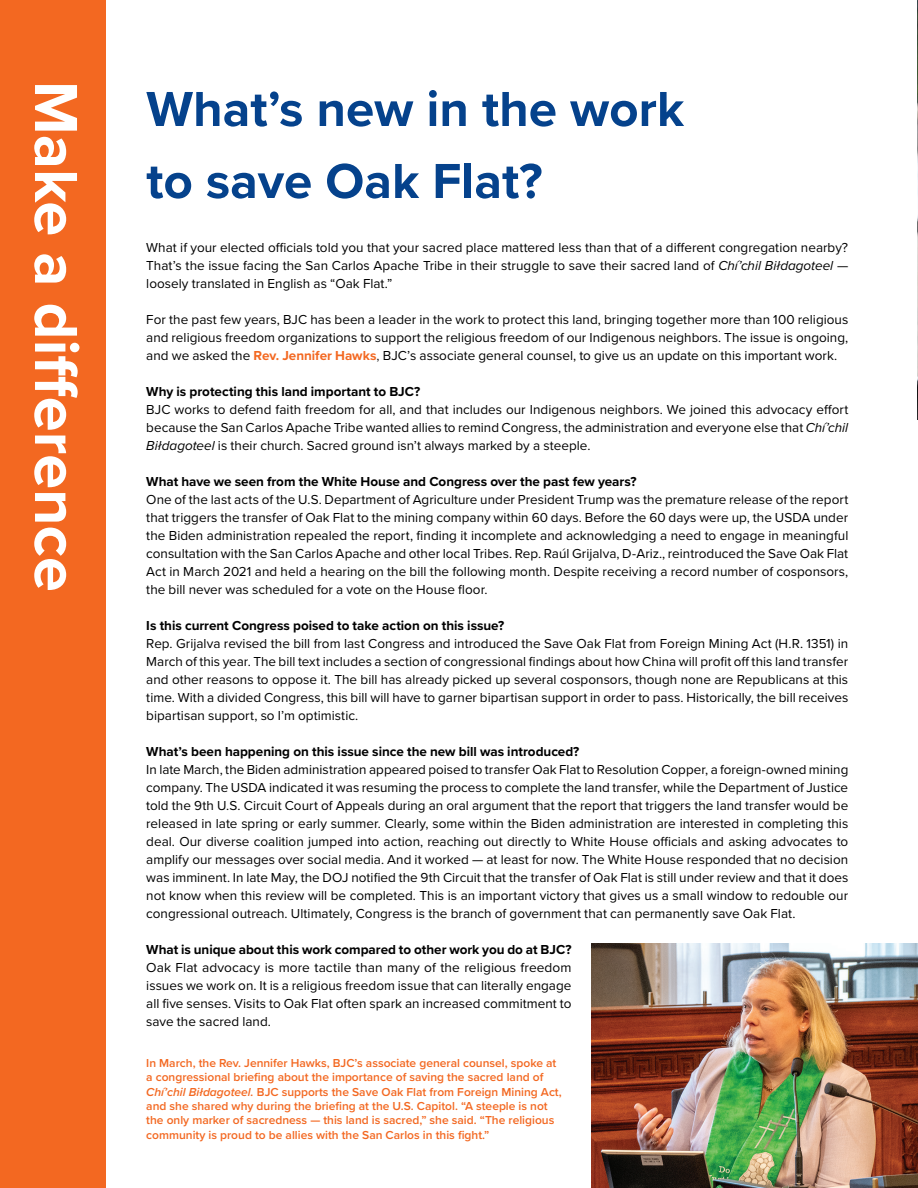
<style>
.page{position:relative;width:918px;height:1188px;background:#fff}
.page>*{position:absolute;margin:0;border:0;box-sizing:border-box;transform-origin:0 0}
.Headline-1-Large{font:700 63px "Proxima Nova";color:#fff}
.Headline-1-Large-2{font:700 51px/72px "Proxima Nova";color:#05428c}
.Body-Text-Full-Justi{font:13.5px/18px "Proxima Nova";color:#000;text-align:justify}
.Body-Text-Full-Justi-2{font:700 13.5px "Proxima Nova";color:#000}
.Paragraph_Style_2{font:600 12px/14.4px "Proxima Nova";color:#f36821}
.s1{font-style:italic}
.s2{font-weight:700;color:#f36821}
.s3{color:#231f20}
</style>
<div class="page">
<img style="left:917px;top:0;width:1px;height:420px">
<div style="left:0;top:0;width:106px;height:1188px;background:#f36821"></div>
<img style="left:592px;top:944px;width:325px;height:244px">
<p class="Headline-1-Large" style="left:103px;top:81px;width:512px;rotate:90deg">Make a difference</p>
<p class="Headline-1-Large-2" style="left:146px;top:72px;width:539px">What’s new in the work to save Oak Flat?</p>
<p class="Body-Text-Full-Justi" style="left:146px;top:238px;width:704px">What if your elected officials told you that your sacred place mattered less than that of a different congregation nearby?<br>That’s the issue facing the San Carlos Apache Tribe in their struggle to save their sacred land of <span class="s1">Chí’chil Biłdagoteel</span> — loosely translated in English as “Oak Flat.”</p>
<p class="Body-Text-Full-Justi" style="left:146px;top:310px;width:704px">For the past few years, BJC has been a leader in the work to protect this land, bringing together more than 100 religious and religious freedom organizations to support the religious freedom of our Indigenous neighbors. The issue is ongoing, and we asked the <span class="s2">Rev. Jennifer Hawks</span><span class="s3">,</span> BJC’s associate general counsel, to give us an update on this important work.</p>
<p class="Body-Text-Full-Justi-2" style="left:146px;top:381px;width:276px">Why is protecting this land important to BJC?</p>
<p class="Body-Text-Full-Justi" style="left:146px;top:400px;width:704px">BJC works to defend faith freedom for all, and that includes our Indigenous neighbors. We joined this advocacy effort because the San Carlos Apache Tribe wanted allies to remind Congress, the administration and everyone else that <span class="s1">Chí’chil Biłdagoteel</span> is their church. Sacred ground isn’t always marked by a steeple.</p>
<p class="Body-Text-Full-Justi-2" style="left:146px;top:471px;width:492px">What have we seen from the White House and Congress over the past few years?</p>
<p class="Body-Text-Full-Justi" style="left:146px;top:490px;width:704px">One of the last acts of the U.S. Department of Agriculture under President Trump was the premature release of the report that triggers the transfer of Oak Flat to the mining company within 60 days. Before the 60 days were up, the USDA under the Biden administration repealed the report, finding it incomplete and acknowledging a need to engage in meaningful consultation with the San Carlos Apache and other local Tribes. Rep. Raúl Grijalva, D-Ariz., reintroduced the Save Oak Flat Act in March 2021 and held a hearing on the bill the following month. Despite receiving a record number of cosponsors, the bill never was scheduled for a vote on the House floor.</p>
<p class="Body-Text-Full-Justi-2" style="left:146px;top:615px;width:360px">Is this current Congress poised to take action on this issue?</p>
<p class="Body-Text-Full-Justi" style="left:146px;top:634px;width:704px">Rep. Grijalva revised the bill from last Congress and introduced the Save Oak Flat from Foreign Mining Act (H.R. 1351) in March of this year. The bill text includes a section of congressional findings about how China will profit off this land transfer and other reasons to oppose it. The bill has already picked up several cosponsors, though none are Republicans at this time. With a divided Congress, this bill will have to garner bipartisan support in order to pass. Historically, the bill receives bipartisan support, so I’m optimistic.</p>
<p class="Body-Text-Full-Justi-2" style="left:146px;top:741px;width:435px">What’s been happening on this issue since the new bill was introduced?</p>
<p class="Body-Text-Full-Justi" style="left:146px;top:760px;width:704px">In late March, the Biden administration appeared poised to transfer Oak Flat to Resolution Copper, a foreign-owned mining company. The USDA indicated it was resuming the process to complete the land transfer, while the Department of Justice told the 9th U.S. Circuit Court of Appeals during an oral argument that the report that triggers the land transfer would be released in late spring or early summer. Clearly, some within the Biden administration are interested in completing this deal. Our diverse coalition jumped into action, reaching out directly to White House officials and asking advocates to amplify our messages over social media. And it worked — at least for now. The White House responded that no decision was imminent. In late May, the DOJ notified the 9th Circuit that the transfer of Oak Flat is still under review and that it does not know when this review will be completed. This is an important victory that gives us a small window to redouble our congressional outreach. Ultimately, Congress is the branch of government that can permanently save Oak Flat.</p>
<p class="Body-Text-Full-Justi-2" style="left:146px;top:939px;width:427px">What is unique about this work compared to other work you do at BJC?</p>
<p class="Body-Text-Full-Justi" style="left:146px;top:958px;width:427px">Oak Flat advocacy is more tactile than many of the religious freedom issues we work on. It is a religious freedom issue that can literally engage all five senses. Visits to Oak Flat often spark an increased commitment to save the sacred land.</p>
<p class="Paragraph_Style_2" style="left:146px;top:1055px;width:417px">In March, the Rev. Jennifer Hawks, BJC’s associate general counsel, spoke at a congressional briefing about the importance of saving the sacred land of <span class="s1">Chí’chil Biłdagoteel.</span> BJC supports the Save Oak Flat from Foreign Mining Act, and she shared why during the briefing at the U.S. Capitol. “A steeple is not the only marker of sacredness — this land is sacred,” she said. “The religious community is proud to be allies with the San Carlos in this fight.”</p>
</div>
